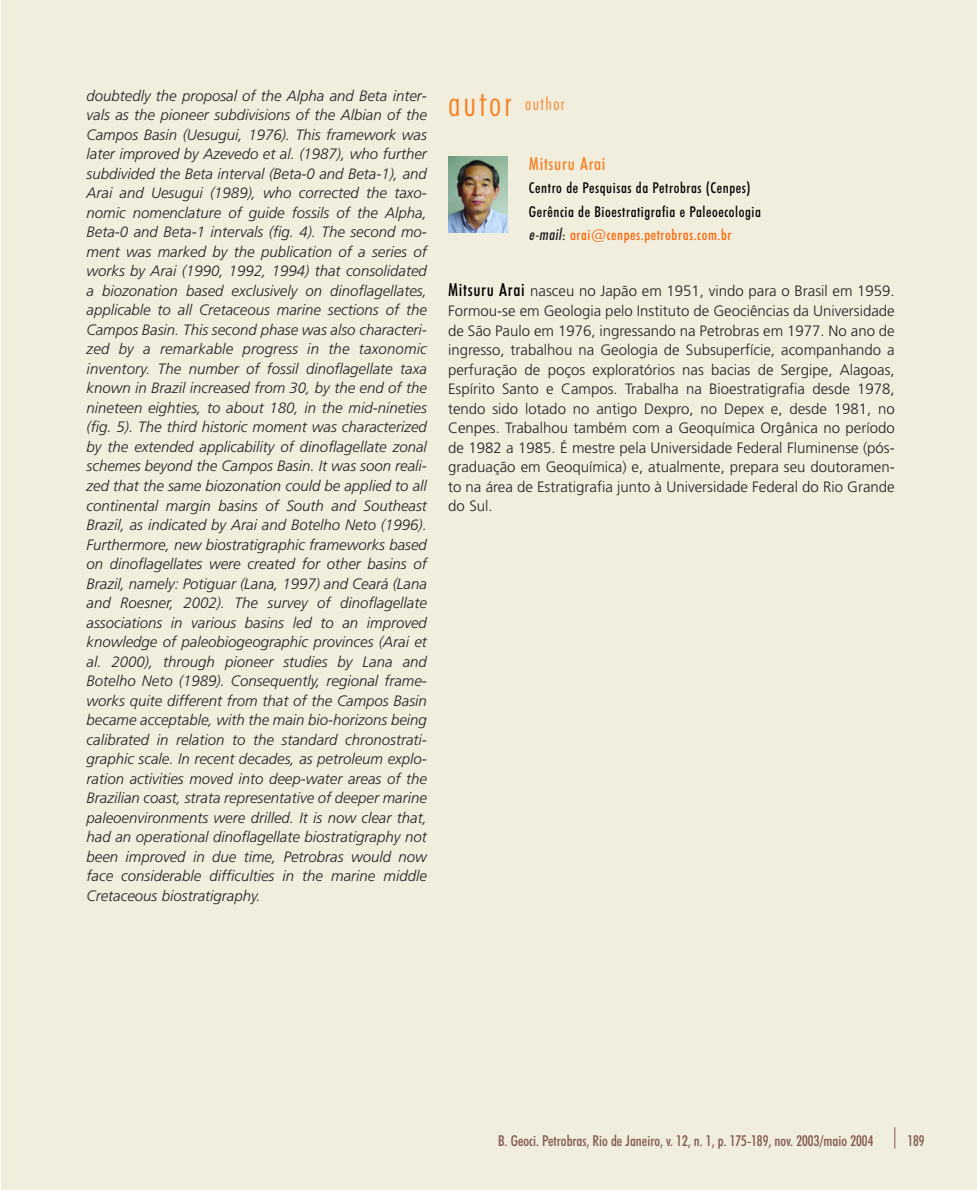
<style>
.page{position:relative;width:977px;height:1190px;background:#fff}
.page>*{position:absolute;margin:0;border:0;box-sizing:border-box;transform-origin:0 0}
.t1{font:300 condensed 18px "Futura BT";letter-spacing:.08em;color:#f58226}
.t2{font:500 condensed 18px "Futura BT";letter-spacing:.04em;color:#f58226}
.t3{font:italic 300 15px/19.5px "Frutiger";color:#231f20;text-align:justify}
.t4{font:300 15px/19.5px "Frutiger";color:#231f20;text-align:justify}
.t5{font:500 condensed 15px/23.5px "Futura BT";letter-spacing:.04em;color:#000}
.t6{font:500 condensed 15px "Futura BT";color:#7f564d}
.s1{font-size:36px}
.s2{font-family:"Futura Md Cn BT";font-weight:400;font-style:italic;font-stretch:normal;color:#231f20}
.s3{color:#231f20}
.s4{color:#ff6609}
.s5{font-family:"Futura BT";font-weight:500;font-stretch:condensed;font-size:18px;color:#000}
</style>
<div class="page">
<div style="left:1px;top:0;width:975px;height:1189px;background:#f2eede"></div>
<svg style="left:894px;top:1127px;width:1px;height:21px"></svg>
<img style="left:448px;top:156px;width:59px;height:77px">
<p class="t3" style="left:86px;top:87px;width:342px">doubtedly the proposal of the Alpha and Beta inter&shy;vals as the pioneer subdivisions of the Albian of the Campos Basin (Uesugui, 1976). This framework was later improved by Azevedo et al. (1987), who further subdivided the Beta interval (Beta-0 and Beta-1), and Arai and Uesugui (1989), who corrected the taxo&shy;nomic nomenclature of guide fossils of the Alpha, Beta-0 and Beta-1 intervals (fig. 4). The second mo&shy;ment was marked by the publication of a series of works by Arai (1990, 1992, 1994) that consolidated a biozonation based exclusively on dinoflagellates, applicable to all Cretaceous marine sections of the Campos Basin. This second phase was also characteri&shy;zed by a remarkable progress in the taxonomic inventory. The number of fossil dinoflagellate taxa known in Brazil increased from 30, by the end of the nineteen eighties, to about 180, in the mid-nineties (fig. 5). The third historic moment was characterized by the extended applicability of dinoflagellate zonal schemes beyond the Campos Basin. It was soon reali&shy;zed that the same biozonation could be applied to all continental margin basins of South and Southeast Brazil, as indicated by Arai and Botelho Neto (1996).<br>Furthermore, new biostratigraphic frameworks based on dinoflagellates were created for other basins of Brazil, namely: Potiguar (Lana, 1997) and Ceará (Lana and Roesner, 2002). The survey of dinoflagellate associations in various basins led to an improved knowledge of paleobiogeographic provinces (Arai et al. 2000), through pioneer studies by Lana and Botelho Neto (1989). Consequently, regional frame&shy;works quite different from that of the Campos Basin became acceptable, with the main bio-horizons being calibrated in relation to the standard chronostrati&shy;graphic scale. In recent decades, as petroleum explo&shy;ration activities moved into deep-water areas of the Brazilian coast, strata representative of deeper marine paleoenvironments were drilled. It is now clear that, had an operational dinoflagellate biostratigraphy not been improved in due time, Petrobras would now face considerable difficulties in the marine middle Cretaceous biostratigraphy.</p>
<p class="t1" style="left:448px;top:98px;width:118px"><span class="s1">autor</span> author</p>
<p class="t2" style="left:529px;top:157px;width:78px">Mitsuru Arai</p>
<p class="t5" style="left:529px;top:179px;width:233px">Centro de Pesquisas da Petrobras (Cenpes)<br>Gerência de Bioestratigrafia e Paleoecologia <span class="s2">e-mail</span><span class="s3">:</span> <span class="s4">arai@cenpes.petrobras.com.br</span></p>
<p class="t4" style="left:448px;top:283px;width:448px"><span class="s5">Mitsuru Arai</span> nasceu no Japão em 1951, vindo para o Brasil em 1959.<br>Formou-se em Geologia pelo Instituto de Geociências da Universidade de São Paulo em 1976, ingressando na Petrobras em 1977. No ano de ingresso, trabalhou na Geologia de Subsuperfície, acompanhando a perfuração de poços exploratórios nas bacias de Sergipe, Alagoas, Espírito Santo e Campos. Trabalha na Bioestratigrafia desde 1978, tendo sido lotado no antigo Dexpro, no Depex e, desde 1981, no Cenpes. Trabalhou também com a Geoquímica Orgânica no período de 1982 a 1985. É mestre pela Universidade Federal Fluminense (pós&shy;graduação em Geoquímica) e, atualmente, prepara seu doutoramen&shy;to na área de Estratigrafia junto à Universidade Federal do Rio Grande do Sul.</p>
<p class="t6" style="left:498px;top:1135px;width:377px">B. Geoci. Petrobras, Rio de Janeiro, v. 12, n. 1, p. 175-189, nov. 2003/maio 2004</p>
<p class="t6" style="left:907px;top:1135px;width:19px">189</p>
</div>
